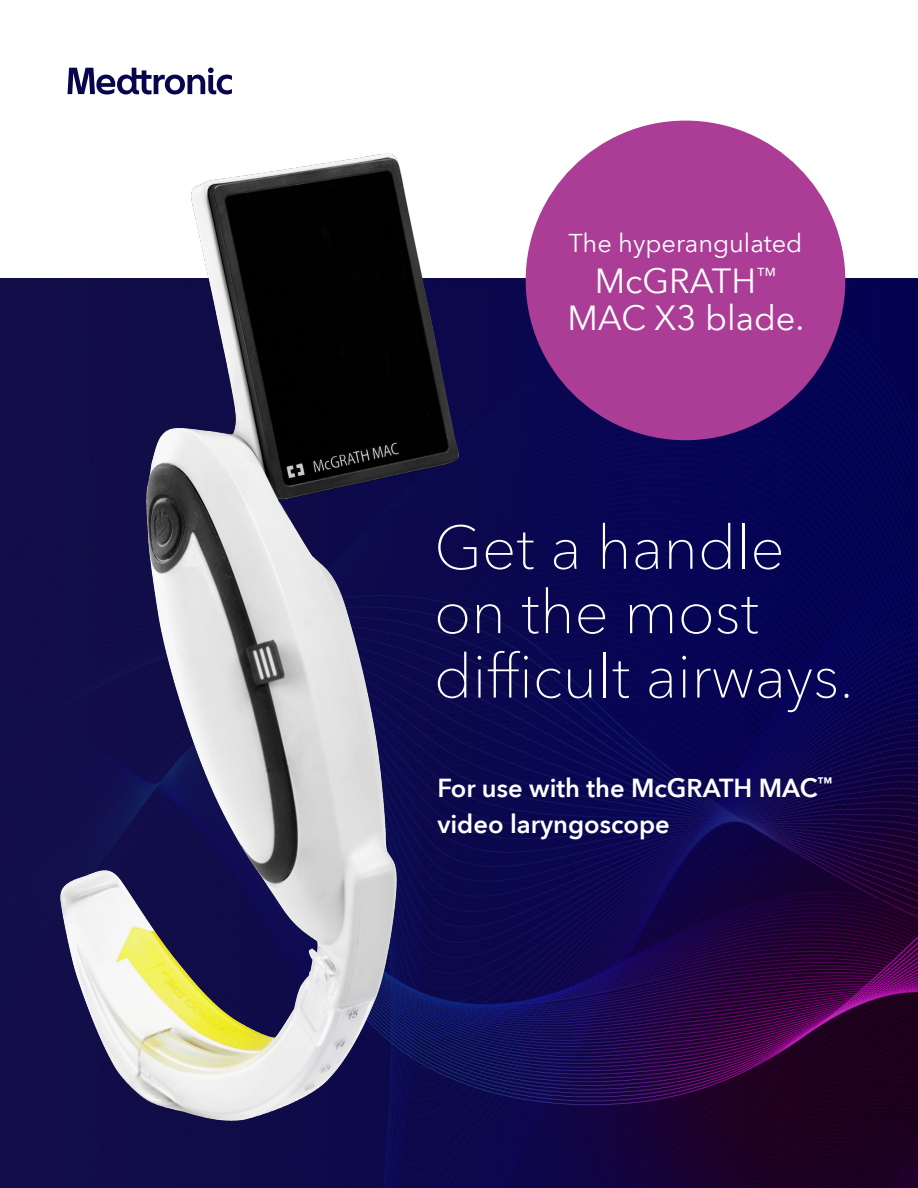
<style>
.page{position:relative;width:918px;height:1188px;background:#fff}
.page>*{position:absolute;margin:0;border:0;box-sizing:border-box;transform-origin:0 0}
.Headline-use_110__le{font:100 60.75px/64.3px "Avenir Next World";color:#fff}
.Eyebrow_1_2_1_8_pt_p{font:34.35px/37.5px "Avenir Next World";color:#fff;text-align:center}
.Subhead_1_2_1_8_pt_p{font:600 25.5px/36px "Avenir Next World";color:#fff}
.Eyebrow_1_2_1_8_pt_p-2{font:25.35px "Avenir Next World";color:#fff}
</style>
<div class="page">
<img style="left:639px;top:279px;width:279px;height:909px">
<img style="left:0;top:67px;width:639px;height:1121px">
<svg style="left:68px;top:68px;width:164px;height:26px"></svg>
<div style="left:526px;top:121px;width:319px;height:319px;background:#ac3d96;border-radius:50%"></div>
<p class="Eyebrow_1_2_1_8_pt_p-2" style="left:569px;top:223px;width:235px">The hyperangulated</p>
<p class="Eyebrow_1_2_1_8_pt_p" style="left:567px;top:263px;width:239px">McGRATH<sup>™<br></sup>MAC X3 blade.</p>
<p class="Headline-use_110__le" style="left:434px;top:515px;width:421px">Get a handle on the most difficult airways.</p>
<p class="Subhead_1_2_1_8_pt_p" style="left:437px;top:770px;width:397px">For use with the McGRATH MAC<sup>™ </sup>video laryngoscope</p>
</div>
